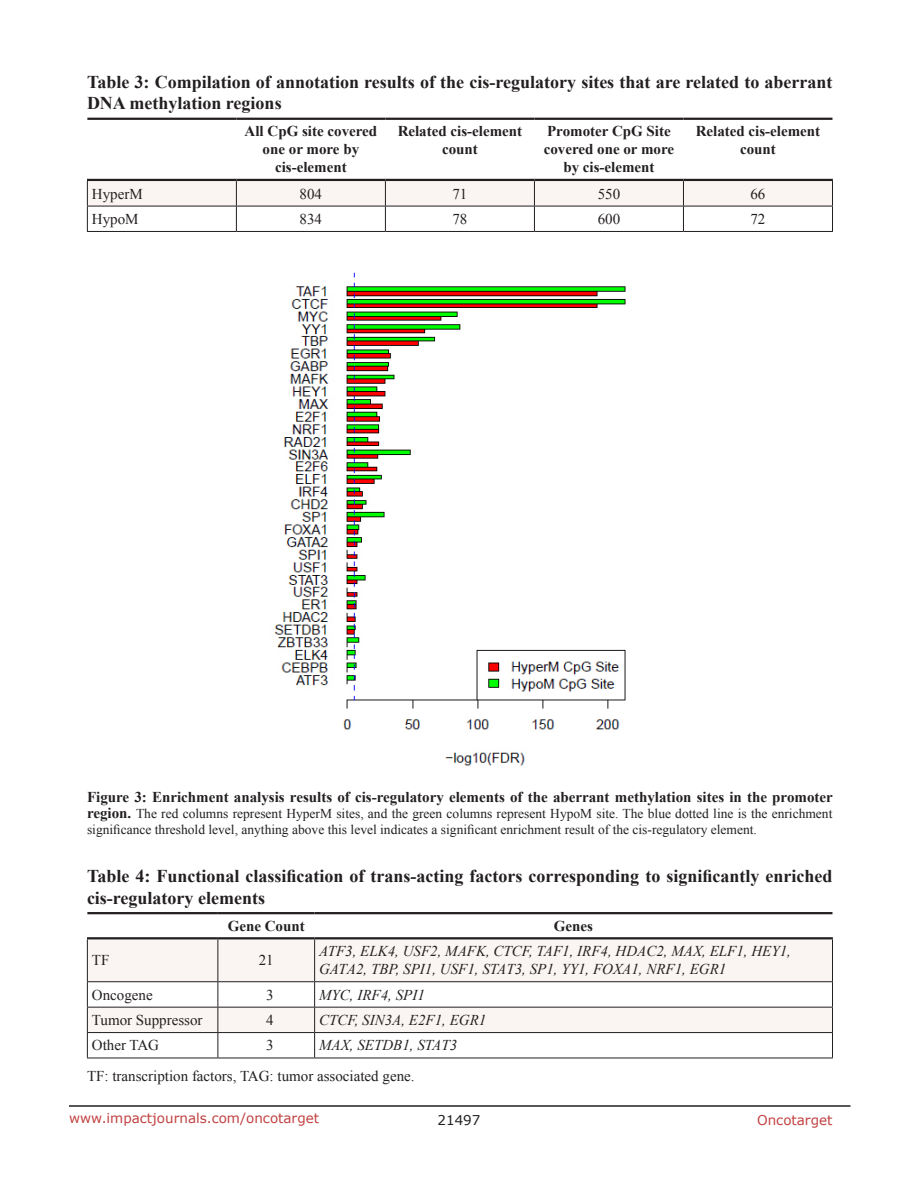
<style>
.page{position:relative;width:918px;height:1188px;background:#fff}
.page>*{position:absolute;margin:0;border:0;box-sizing:border-box;transform-origin:0 0}
.TableTitle{font:700 18px/21.6px "Times New Roman";color:#231f20}
.TableText{font:italic 15px/18px "Times New Roman";color:#231f20}
.Table_head{font:700 15px/18px "Times New Roman";color:#231f20;text-align:center}
.TableText-2{font:15px "Times New Roman";color:#231f20}
.FigureText{font:700 15px "Times New Roman";color:#231f20}
.FigureText-2{font:13.5px/16.2px "Times New Roman";color:#231f20}
.t1{font:13.5px "Verdana";color:#c24141}
.t2{font:13.5px "Verdana";color:#231f20}
.s1{font-weight:700;font-size:15px}
</style>
<div class="page">
<hr style="left:69px;top:1105px;width:781px;height:2px;background:#231f20">
<img style="left:274px;top:272px;width:352px;height:494px">
<svg style="left:87px;top:178px;width:745px;height:1px"></svg>
<hr style="left:87px;top:118px;width:149px;height:2px;background:#231f20">
<hr style="left:236px;top:118px;width:149px;height:2px;background:#231f20">
<hr style="left:385px;top:118px;width:149px;height:2px;background:#231f20">
<hr style="left:534px;top:118px;width:149px;height:2px;background:#231f20">
<hr style="left:683px;top:118px;width:149px;height:2px;background:#231f20">
<hr style="left:87px;top:179px;width:149px;height:2px;background:#231f20">
<hr style="left:236px;top:179px;width:149px;height:2px;background:#231f20">
<hr style="left:385px;top:179px;width:149px;height:2px;background:#231f20">
<hr style="left:534px;top:179px;width:149px;height:2px;background:#231f20">
<hr style="left:683px;top:179px;width:150px;height:2px;background:#231f20">
<hr style="left:87px;top:231px;width:149px;height:1px;background:#231f20">
<hr style="left:236px;top:231px;width:149px;height:1px;background:#231f20">
<hr style="left:385px;top:231px;width:149px;height:1px;background:#231f20">
<hr style="left:534px;top:231px;width:149px;height:1px;background:#231f20">
<hr style="left:683px;top:231px;width:150px;height:1px;background:#231f20">
<svg style="left:87px;top:180px;width:746px;height:51px"></svg>
<svg style="left:87px;top:914px;width:745px;height:1px"></svg>
<div style="left:88px;top:939px;width:744px;height:42px;background:#faf5f2"></div>
<svg style="left:88px;top:982px;width:744px;height:76px"></svg>
<hr style="left:87px;top:912px;width:131px;height:2px;background:#231f20">
<hr style="left:218px;top:912px;width:97px;height:2px;background:#231f20">
<hr style="left:315px;top:912px;width:517px;height:2px;background:#231f20">
<hr style="left:87px;top:937px;width:131px;height:2px;background:#231f20">
<hr style="left:218px;top:937px;width:97px;height:2px;background:#231f20">
<hr style="left:315px;top:937px;width:518px;height:2px;background:#231f20">
<hr style="left:87px;top:939px;width:1px;height:42px;background:#231f20">
<hr style="left:832px;top:939px;width:1px;height:42px;background:#231f20">
<svg style="left:87px;top:982px;width:1px;height:76px"></svg>
<svg style="left:832px;top:982px;width:1px;height:76px"></svg>
<hr style="left:87px;top:1058px;width:131px;height:1px;background:#231f20">
<hr style="left:218px;top:1058px;width:97px;height:1px;background:#231f20">
<hr style="left:315px;top:1058px;width:518px;height:1px;background:#231f20">
<hr style="left:218px;top:939px;width:1px;height:42px;background:#231f20">
<hr style="left:314px;top:939px;width:1px;height:42px;background:#231f20">
<hr style="left:87px;top:981px;width:131px;height:1px;background:#231f20">
<hr style="left:218px;top:981px;width:97px;height:1px;background:#231f20">
<hr style="left:315px;top:981px;width:518px;height:1px;background:#231f20">
<hr style="left:87px;top:1007px;width:131px;height:1px;background:#231f20">
<hr style="left:218px;top:1007px;width:97px;height:1px;background:#231f20">
<hr style="left:315px;top:1007px;width:518px;height:1px;background:#231f20">
<hr style="left:87px;top:1032px;width:131px;height:1px;background:#231f20">
<hr style="left:218px;top:1032px;width:97px;height:1px;background:#231f20">
<svg style="left:218px;top:982px;width:1px;height:76px"></svg>
<hr style="left:315px;top:1032px;width:518px;height:1px;background:#231f20">
<svg style="left:314px;top:982px;width:1px;height:76px"></svg>
<p class="TableTitle" style="left:87px;top:71px;width:747px">Table 3: Compilation of annotation results of the cis-regulatory sites that are related to aberrant<br>DNA methylation regions</p>
<p class="Table_head" style="left:245px;top:122px;width:134px">All CpG site covered one or more by cis-element</p>
<p class="Table_head" style="left:398px;top:122px;width:126px">Related cis-element count</p>
<p class="Table_head" style="left:544px;top:122px;width:132px">Promoter CpG Site covered one or more by cis-element</p>
<p class="Table_head" style="left:696px;top:122px;width:126px">Related cis-element count</p>
<p class="TableText-2" style="left:92px;top:183px;width:52px">HyperM</p>
<p class="TableText-2" style="left:300px;top:183px;width:24px">804</p>
<p class="TableText-2" style="left:452px;top:183px;width:16px">71</p>
<p class="TableText-2" style="left:598px;top:183px;width:24px">550</p>
<p class="TableText-2" style="left:750px;top:183px;width:16px">66</p>
<p class="TableText-2" style="left:92px;top:209px;width:48px">HypoM</p>
<p class="TableText-2" style="left:300px;top:209px;width:24px">834</p>
<p class="TableText-2" style="left:452px;top:209px;width:16px">78</p>
<p class="TableText-2" style="left:598px;top:209px;width:24px">600</p>
<p class="TableText-2" style="left:750px;top:209px;width:16px">72</p>
<p class="FigureText" style="left:87px;top:788px;width:747px">Figure 3: Enrichment analysis results of cis-regulatory elements of the aberrant methylation sites in the promoter</p>
<p class="FigureText-2" style="left:87px;top:805px;width:747px"><span class="s1">region.</span> The red columns represent HyperM sites, and the green columns represent HypoM site. The blue dotted line is the enrichment significance threshold level, anything above this level indicates a significant enrichment result of the cis-regulatory element.</p>
<p class="TableTitle" style="left:87px;top:865px;width:747px">Table 4: Functional classification of trans-acting factors corresponding to significantly enriched cis-regulatory elements</p>
<p class="Table_head" style="left:228px;top:917px;width:79px">Gene Count</p>
<p class="Table_head" style="left:554px;top:917px;width:41px">Genes</p>
<p class="TableText-2" style="left:92px;top:950px;width:19px">TF</p>
<p class="TableText-2" style="left:259px;top:950px;width:16px">21</p>
<p class="TableText" style="left:319px;top:942px;width:473px">ATF3, ELK4, USF2, MAFK, CTCF, TAF1, IRF4, HDAC2, MAX, ELF1, HEY1,<br>GATA2, TBP, SPI1, USF1, STAT3, SP1, YY1, FOXA1, NRF1, EGR1</p>
<p class="TableText-2" style="left:92px;top:985px;width:62px">Oncogene</p>
<p class="TableText-2" style="left:266px;top:985px;width:9px">3</p>
<p class="TableText" style="left:319px;top:985px;width:107px">MYC, IRF4, SPI1</p>
<p class="TableText-2" style="left:92px;top:1010px;width:112px">Tumor Suppressor</p>
<p class="TableText-2" style="left:266px;top:1010px;width:9px">4</p>
<p class="TableText" style="left:319px;top:1011px;width:169px">CTCF, SIN3A, E2F1, EGR1</p>
<p class="TableText-2" style="left:92px;top:1035px;width:69px">Other TAG</p>
<p class="TableText-2" style="left:266px;top:1035px;width:9px">3</p>
<p class="TableText" style="left:319px;top:1036px;width:140px">MAX, SETDB1, STAT3</p>
<p class="TableText-2" style="left:87px;top:1066px;width:329px">TF: transcription factors, TAG: tumor associated gene.</p>
<p class="t1" style="left:69px;top:1109px;width:252px">www.impactjournals.com/oncotarget</p>
<p class="t2" style="left:438px;top:1111px;width:44px">21497</p>
<p class="t1" style="left:757px;top:1111px;width:77px">Oncotarget</p>
</div>
